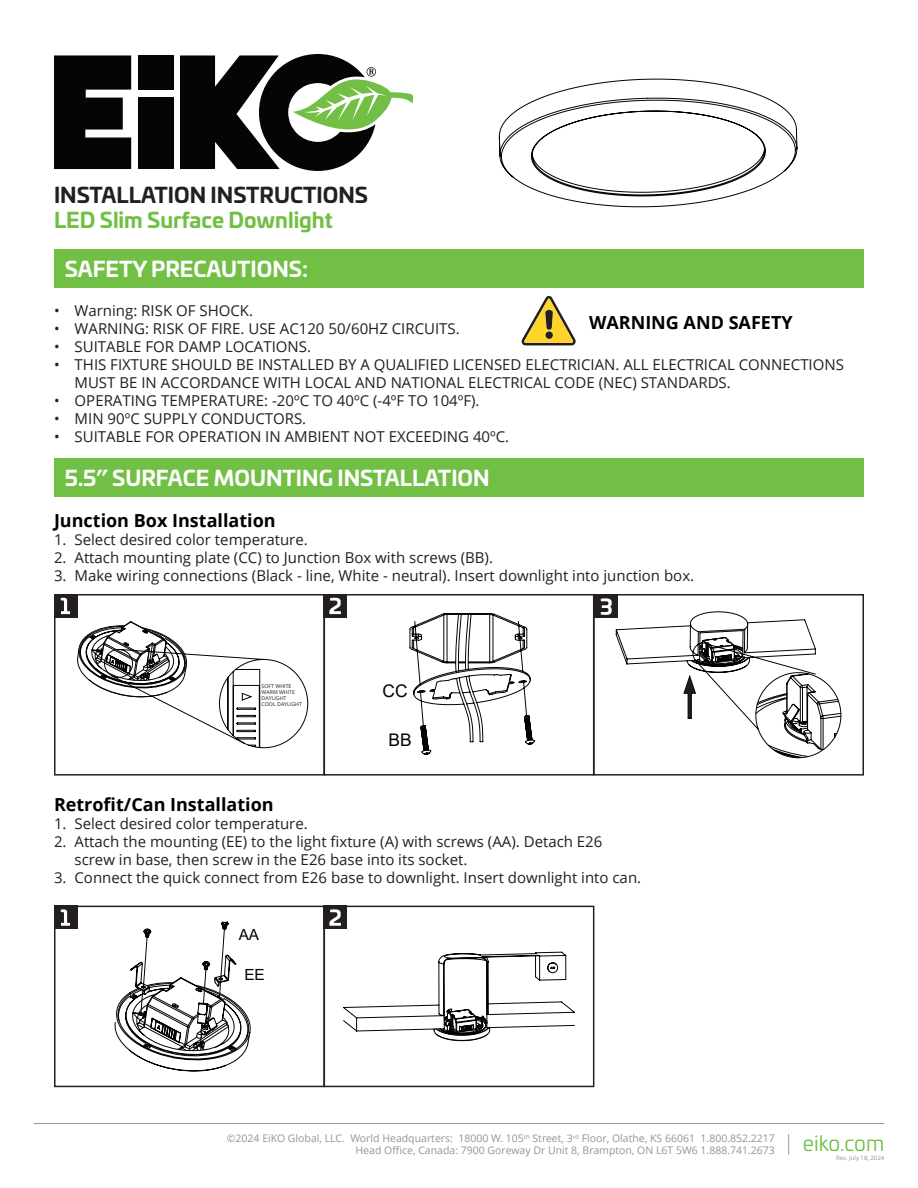
<style>
.page{position:relative;width:918px;height:1188px;background:#fff}
.page>*{position:absolute;margin:0;border:0;box-sizing:border-box;transform-origin:0 0}
.t1{font:700 21px "Univia Pro";color:#fff}
.t2{font:700 21px "Univia Pro";color:#231f20}
.t3{font:700 21px "Univia Pro";color:#71bf44}
.t4{font:21px "Univia Pro";color:#71bf44}
.Table_Note{font:700 18px "Open Sans";color:#000}
.t5{font:17.4px "Arial";color:#040503}
.t6{font:15.45px "Arial";color:#040503}
.t7{font:15px/18px "Open Sans";color:#231f20}
.t8{font:10.5px/12px "Open Sans";color:#939598;text-align:right}
.t9{font:6px "Open Sans";color:#939598}
.t10{font:5.25px "Open Sans";color:#231f20}
</style>
<div class="page">
<svg style="left:788px;top:1134px;width:1px;height:20px"></svg>
<hr style="left:34px;top:1123px;width:850px;height:1px;background:#939598">
<svg style="left:54px;top:55px;width:77px;height:114px"></svg>
<div style="left:138px;top:55px;width:35px;height:35px;background:#050504"></div>
<div style="left:138px;top:98px;width:35px;height:71px;background:#050504"></div>
<svg style="left:180px;top:54px;width:232px;height:117px"></svg>
<div style="left:54px;top:249px;width:810px;height:39px;background:#71bf44"></div>
<div style="left:54px;top:458px;width:810px;height:39px;background:#71bf44"></div>
<svg style="left:522px;top:296px;width:54px;height:49px"></svg>
<div style="left:546px;top:331px;width:7px;height:8px;background:#231f20;border-radius:50%"></div>
<div style="left:54px;top:594px;width:23px;height:23px;background:#231f20"></div>
<div style="left:54px;top:594px;width:271px;height:182px;border:2px solid #231f20"></div>
<svg style="left:61px;top:598px;width:9px;height:16px"></svg>
<svg style="left:77px;top:621px;width:231px;height:127px"></svg>
<div style="left:324px;top:594px;width:23px;height:23px;background:#231f20"></div>
<div style="left:324px;top:594px;width:270px;height:182px;border:2px solid #231f20"></div>
<svg style="left:329px;top:598px;width:12px;height:16px"></svg>
<div style="left:593px;top:594px;width:271px;height:182px;border:2px solid #231f20"></div>
<div style="left:595px;top:595px;width:23px;height:23px;background:#231f20"></div>
<svg style="left:498px;top:78px;width:300px;height:130px"></svg>
<div style="left:54px;top:906px;width:23px;height:23px;background:#231f20"></div>
<div style="left:54px;top:906px;width:271px;height:181px;border:2px solid #231f20"></div>
<svg style="left:61px;top:909px;width:9px;height:17px"></svg>
<div style="left:324px;top:906px;width:23px;height:23px;background:#231f20"></div>
<div style="left:324px;top:906px;width:270px;height:181px;border:2px solid #231f20"></div>
<svg style="left:329px;top:909px;width:12px;height:17px"></svg>
<svg style="left:343px;top:951px;width:232px;height:91px"></svg>
<svg style="left:114px;top:921px;width:137px;height:151px"></svg>
<svg style="left:409px;top:613px;width:126px;height:142px"></svg>
<svg style="left:601px;top:598px;width:241px;height:160px"></svg>
<p class="t2" style="left:54px;top:178px;width:316px">INSTALLATION INSTRUCTIONS</p>
<p class="t3" style="left:54px;top:203px;width:280px">LED Slim Surface Downlight</p>
<p class="t1" style="left:65px;top:252px;width:245px">SAFETY PRECAUTIONS:</p>
<p class="t7" style="left:54px;top:301px;width:201px">• Warning: RISK OF SHOCK.</p>
<p class="t7" style="left:54px;top:319px;width:407px">• WARNING: RISK OF FIRE. USE AC120 50/60HZ CIRCUITS.</p>
<p class="t7" style="left:54px;top:337px;width:259px">• SUITABLE FOR DAMP LOCATIONS.</p>
<p class="t7" style="left:75px;top:355px;width:771px;text-indent:-21px">• THIS FIXTURE SHOULD BE INSTALLED BY A QUALIFIED LICENSED ELECTRICIAN. ALL ELECTRICAL CONNECTIONS<br>MUST BE IN ACCORDANCE WITH LOCAL AND NATIONAL ELECTRICAL CODE (NEC) STANDARDS.</p>
<p class="t7" style="left:54px;top:391px;width:427px">• OPERATING TEMPERATURE: -20ºC TO 40ºC (-4ºF TO 104ºF).</p>
<p class="t7" style="left:54px;top:409px;width:254px">• MIN 90ºC SUPPLY CONDUCTORS.</p>
<p class="t7" style="left:54px;top:427px;width:457px">• SUITABLE FOR OPERATION IN AMBIENT NOT EXCEEDING 40ºC.</p>
<p class="Table_Note" style="left:589px;top:310px;width:205px">WARNING AND SAFETY</p>
<p class="t1" style="left:65px;top:461px;width:426px">5.5” SURFACE MOUNTING INSTALLATION</p>
<p class="Table_Note" style="left:54px;top:508px;width:223px">Junction Box Installation</p>
<p class="t7" style="left:54px;top:530px;width:255px">1. Select desired color temperature.</p>
<p class="t7" style="left:54px;top:548px;width:441px">2. Attach mounting plate (CC) to Junction Box with screws (BB).</p>
<p class="t7" style="left:54px;top:566px;width:642px">3. Make wiring connections (Black - line, White - neutral). Insert downlight into junction box.</p>
<p class="t10" style="left:262px;top:682px;width:31px">SOFT WHITE</p>
<p class="t10" style="left:262px;top:688px;width:35px">WARM WHITE</p>
<p class="t10" style="left:262px;top:694px;width:26px">DAYLIGHT</p>
<p class="t10" style="left:262px;top:700px;width:42px">COOL DAYLIGHT</p>
<p class="t5" style="left:383px;top:679px;width:27px">CC</p>
<p class="t5" style="left:389px;top:728px;width:25px">BB</p>
<p class="Table_Note" style="left:54px;top:792px;width:221px">Retrofit/Can Installation</p>
<p class="t7" style="left:54px;top:815px;width:255px">1. Select desired color temperature.</p>
<p class="t7" style="left:75px;top:833px;width:529px;text-indent:-21px">2. Attach the mounting (EE) to the light fixture (A) with screws (AA). Detach E26 screw in base, then screw in the E26 base into its socket.</p>
<p class="t7" style="left:54px;top:869px;width:589px">3. Connect the quick connect from E26 base to downlight. Insert downlight into can.</p>
<p class="t6" style="left:239px;top:924px;width:22px">AA</p>
<p class="t6" style="left:244px;top:964px;width:22px">EE</p>
<p class="t8" style="left:227px;top:1132px;width:550px">©2024 EiKO Global, LLC. World Headquarters: 18000 W. 105<sup>th</sup> Street, 3<sup>rd</sup> Floor, Olathe, KS 66061 1.800.852.2217<br>Head Office, Canada: 7900 Goreway Dr Unit 8, Brampton, ON L6T 5W6 1.888.741.2673</p>
<h1 class="t4" style="left:803px;top:1128px;width:83px">eiko.com</h1>
<p class="t9" style="left:836px;top:1154px;width:50px">Rev. July 18, 2024</p>
</div>
